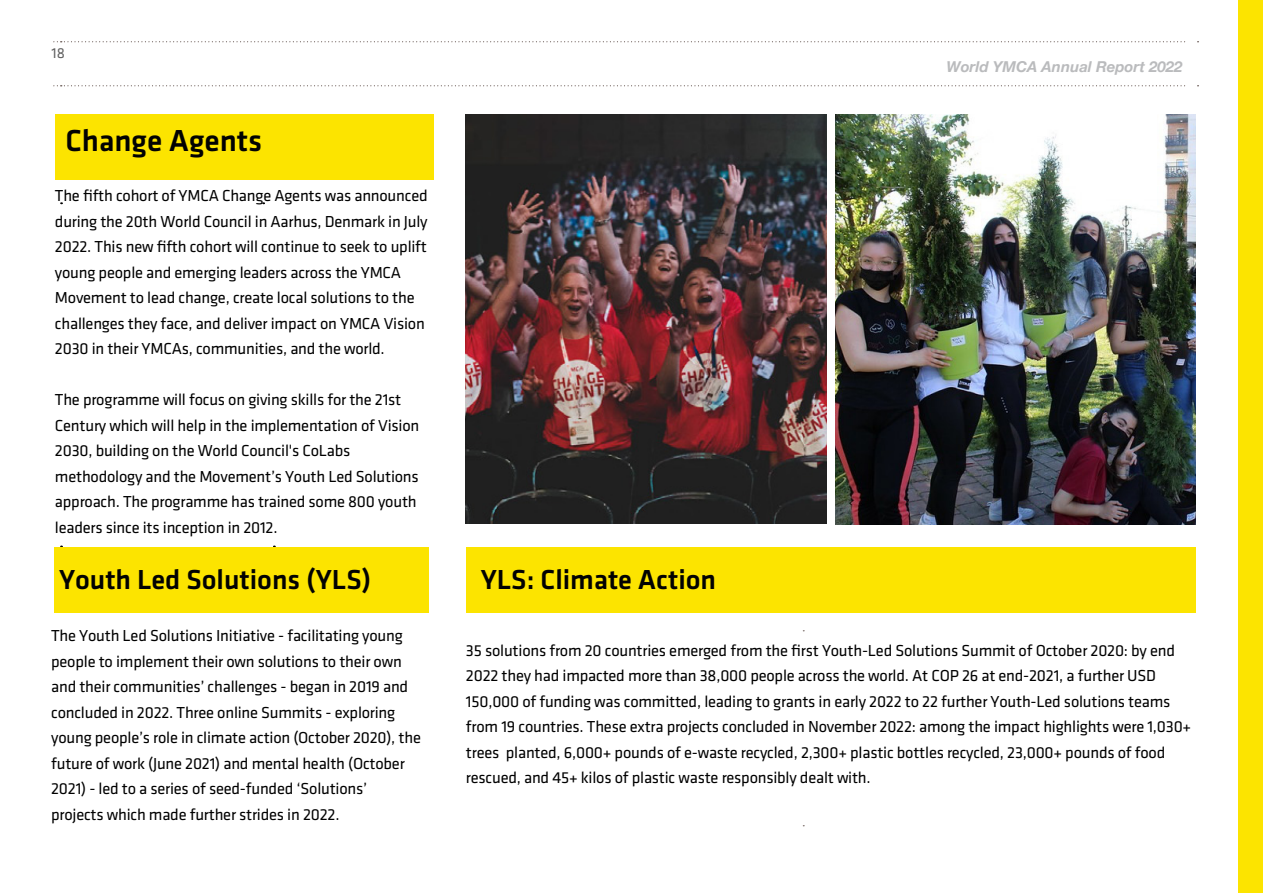
<style>
.page{position:relative;width:1263px;height:893px;background:#fff}
.page>*{position:absolute;margin:0;border:0;box-sizing:border-box;transform-origin:0 0}
.t1{font:500 31.5px "Klavika";color:#020202}
.t2{font:500 28.5px "Klavika";color:#020202}
.t3{font:16.5px/25.5px "Klavika";letter-spacing:-.015em;color:#000}
.t4{font:italic 700 15px "Helvetica Neue";color:#babbbd}
.t5{font:15px "Klavika";color:#606060}
</style>
<div class="page">
<div style="left:1239px;top:0;width:24px;height:893px;background:#fce400"></div>
<svg style="left:54px;top:41px;width:1131px;height:1px"></svg>
<svg style="left:54px;top:85px;width:1131px;height:1px"></svg>
<img style="left:835px;top:114px;width:360px;height:411px">
<div style="left:55px;top:114px;width:379px;height:66px;background:#fce400"></div>
<div style="left:55px;top:547px;width:374px;height:66px;background:#fce400"></div>
<img style="left:466px;top:114px;width:360px;height:409px">
<div style="left:466px;top:547px;width:729px;height:66px;background:#fce400"></div>
<p class="t5" style="left:51px;top:45px;width:15px">18</p>
<h1 class="t1" style="left:65px;top:124px;width:198px">Change Agents</h1>
<p class="t3" style="left:55px;top:184px;width:374px">The fifth cohort of YMCA Change Agents was announced during the 20th World Council in Aarhus, Denmark in July 2022. This new fifth cohort will continue to seek to uplift young people and emerging leaders across the YMCA Movement to lead change, create local solutions to the challenges they face, and deliver impact on YMCA Vision 2030 in their YMCAs, communities, and the world.</p>
<p class="t3" style="left:55px;top:388px;width:366px">The programme will focus on giving skills for the 21st Century which will help in the implementation of Vision 2030, building on the World Council's CoLabs methodology and the Movement’s Youth Led Solutions approach. The programme has trained some 800 youth leaders since its inception in 2012.</p>
<h2 class="t2" style="left:59px;top:564px;width:314px">Youth Led Solutions (YLS)</h2>
<p class="t3" style="left:51px;top:623px;width:371px">The Youth Led Solutions Initiative - facilitating young people to implement their own solutions to their own and their communities’ challenges - began in 2019 and concluded in 2022. Three online Summits - exploring young people’s role in climate action (October 2020), the future of work (June 2021) and mental health (October 2021) - led to a series of seed-funded ‘Solutions’ projects which made further strides in 2022.</p>
<h2 class="t2" style="left:481px;top:564px;width:237px">YLS: Climate Action</h2>
<p class="t4" style="left:946px;top:55px;width:237px">World YMCA Annual Report 2022</p>
<p class="t3" style="left:466px;top:638px;width:727px">35 solutions from 20 countries emerged from the first Youth-Led Solutions Summit of October 2020: by end 2022 they had impacted more than 38,000 people across the world. At COP 26 at end-2021, a further USD 150,000 of funding was committed, leading to grants in early 2022 to 22 further Youth-Led solutions teams from 19 countries. These extra projects concluded in November 2022: among the impact highlights were 1,030+ trees planted, 6,000+ pounds of e-waste recycled, 2,300+ plastic bottles recycled, 23,000+ pounds of food rescued, and 45+ kilos of plastic waste responsibly dealt with.</p>
</div>
